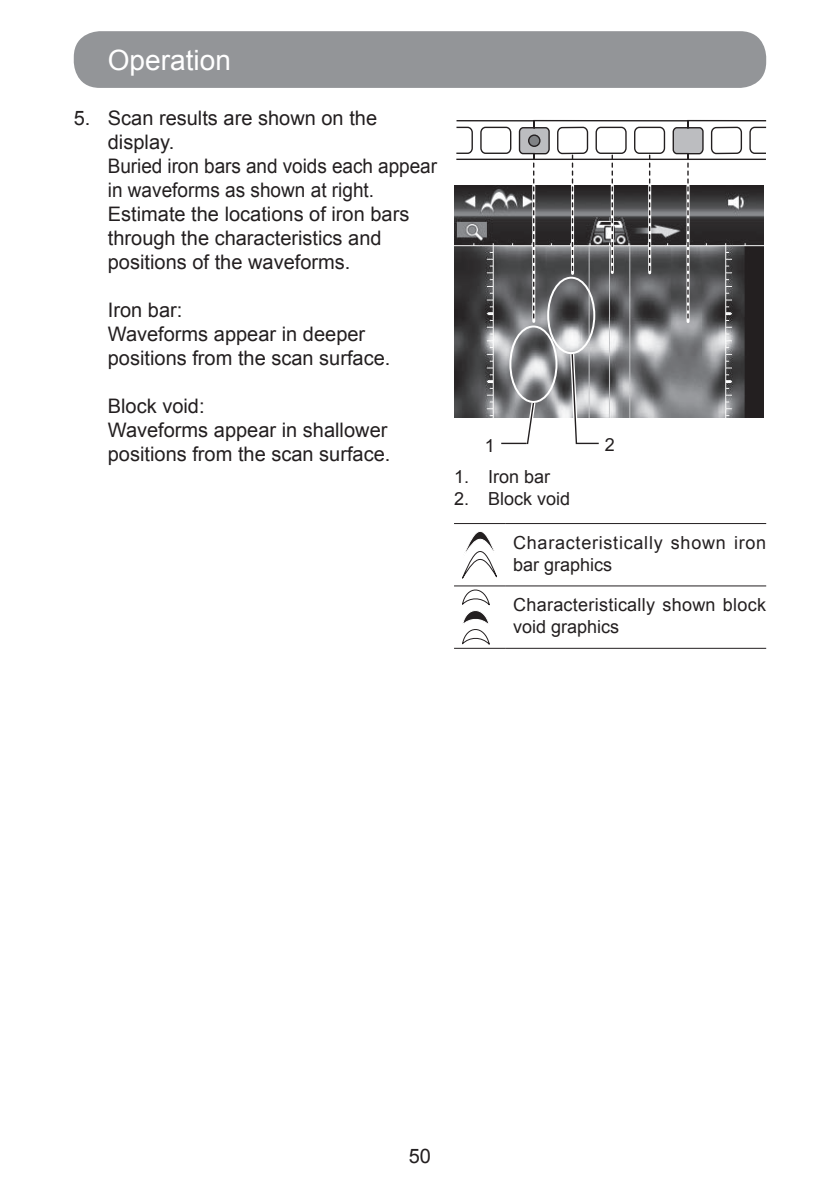
<style>
.page{position:relative;width:840px;height:1191px;background:#fff}
.page>*{position:absolute;margin:0;border:0;box-sizing:border-box;transform-origin:0 0}
.t1{font:28px "Arial";color:#fff}
.t2{font:20px/24px "Arial";color:#231f20}
.t3{font:18px/22px "Arial";letter-spacing:.015em;color:#231f20}
.t4{font:18px/22px "Arial";letter-spacing:.04em;color:#231f20}
</style>
<div class="page">
<div style="left:74px;top:31px;width:691px;height:57px;background:#939598;border-radius:26px"></div>
<hr style="left:454px;top:585px;width:51px;height:1px;background:#231f20">
<hr style="left:505px;top:585px;width:260px;height:1px;background:#231f20">
<hr style="left:454px;top:523px;width:51px;height:1px;background:#231f20">
<hr style="left:505px;top:523px;width:260px;height:1px;background:#231f20">
<hr style="left:454px;top:648px;width:51px;height:1px;background:#231f20">
<hr style="left:505px;top:648px;width:260px;height:1px;background:#231f20">
<svg style="left:462px;top:531px;width:34px;height:47px"></svg>
<svg style="left:462px;top:589px;width:27px;height:55px"></svg>
<svg style="left:456px;top:119px;width:309px;height:326px"></svg>
<svg style="left:528px;top:135px;width:11px;height:11px"></svg>
<div style="left:527px;top:134px;width:13px;height:13px;border:1px solid #231f20;border-radius:50%"></div>
<h1 class="t1" style="left:108px;top:41px;width:124px">Operation</h1>
<p class="t2" style="left:108px;top:106px;width:330px;text-indent:-34px">5. Scan results are shown on the display.<br>Buried iron bars and voids each appear in waveforms as shown at right.<br>Estimate the locations of iron bars through the characteristics and positions of the waveforms.</p>
<p class="t2" style="left:108px;top:298px;width:284px">Iron bar:<br>Waveforms appear in deeper positions from the scan surface.</p>
<p class="t2" style="left:108px;top:394px;width:284px">Block void:<br>Waveforms appear in shallower positions from the scan surface.</p>
<p class="t3" style="left:484px;top:434px;width:12px">1</p>
<p class="t3" style="left:604px;top:434px;width:12px">2</p>
<p class="t3" style="left:454px;top:466px;width:98px">1. Iron bar</p>
<p class="t3" style="left:454px;top:488px;width:118px">2. Block void</p>
<p class="t4" style="left:513px;top:532px;width:254px">Characteristically shown iron bar graphics</p>
<p class="t3" style="left:513px;top:594px;width:254px">Characteristically shown block void graphics</p>
<p class="t2" style="left:408px;top:1144px;width:24px">50</p>
</div>
